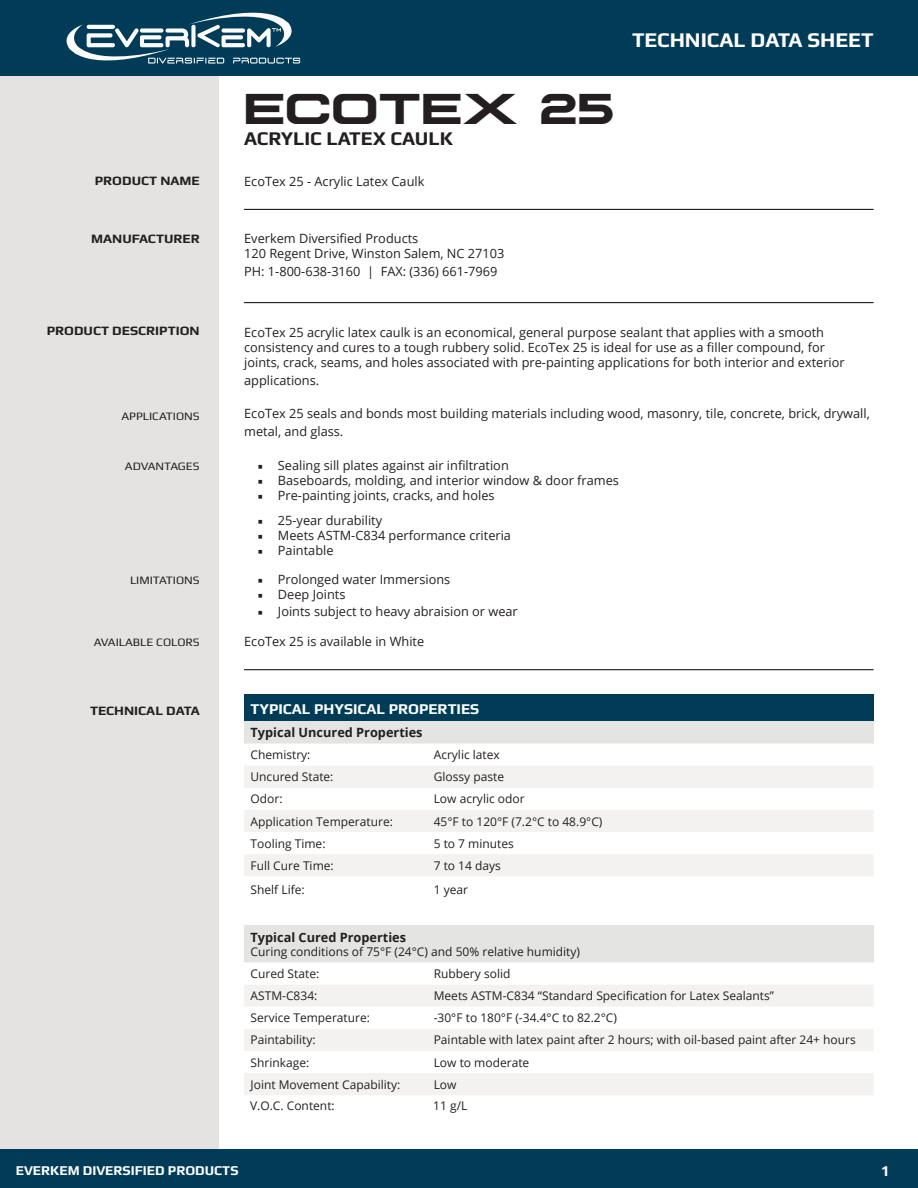
<style>
.page{position:relative;width:918px;height:1188px;background:#fff}
.page>*{position:absolute;margin:0;border:0;box-sizing:border-box;transform-origin:0 0}
.t1{font:700 45px "Plateia";color:#231f20}
.t2{font:700 21px "Play";color:#fff}
.t3{font:700 19.5px "Play";color:#231f20}
.t4{font:700 15px "Play";color:#fff}
.t5{font:700 13.5px "Play";color:#fff}
.t6{font:700 12.9px "Play";color:#231f20;scale:1.05 1}
.t7{font:12.75px/15.3px "Open Sans";color:#231f20}
.t8{font:700 12.75px "Open Sans";color:#231f20}
.t9{font:12px "Open Sans";color:#231f20}
.t10{font:11.4px "Play";color:#231f20;scale:1.05 1}
.s1{font-family:"Minion Pro"}
</style>
<div class="page">
<div style="left:0;top:50px;width:218px;height:1099px;background:#e5e3e2"></div>
<div style="left:0;top:0;width:918px;height:76px;background:#003c57"></div>
<svg style="left:66px;top:12px;width:234px;height:52px"></svg>
<div style="left:0;top:1149px;width:918px;height:39px;background:#003c57"></div>
<hr style="left:244px;top:209px;width:630px;height:1px;background:#000">
<hr style="left:244px;top:302px;width:630px;height:1px;background:#000">
<hr style="left:244px;top:669px;width:630px;height:1px;background:#000">
<div style="left:244px;top:694px;width:630px;height:27px;background:#003c57"></div>
<div style="left:244px;top:721px;width:630px;height:23px;background:#e4e4e2"></div>
<svg style="left:244px;top:766px;width:629px;height:329px;fill:#f4f2f1"></svg>
<svg style="left:244px;top:903px;width:629px;height:22px"></svg>
<div style="left:244px;top:925px;width:630px;height:37px;background:#e4e4e2"></div>
<svg style="left:244px;top:962px;width:630px;height:67px"></svg>
<p class="t6" style="left:95px;top:173px;width:101px">PRODUCT NAME</p>
<p class="t6" style="left:91px;top:231px;width:105px">MANUFACTURER</p>
<p class="t6" style="left:47px;top:323px;width:147px">PRODUCT DESCRIPTION</p>
<p class="t10" style="left:121px;top:410px;width:76px">APPLICATIONS</p>
<p class="t10" style="left:125px;top:460px;width:73px">ADVANTAGES</p>
<p class="t10" style="left:130px;top:573px;width:68px">LIMITATIONS</p>
<p class="t10" style="left:94px;top:635px;width:102px">AVAILABLE COLORS</p>
<p class="t1" style="left:244px;top:82px;width:372px">ECOTEX 25</p>
<p class="t3" style="left:244px;top:127px;width:210px">ACRYLIC LATEX CAULK</p>
<p class="t7" style="left:244px;top:173px;width:182px">EcoTex 25 - Acrylic Latex Caulk</p>
<p class="t7" style="left:244px;top:230px;width:262px">Everkem Diversified Products<br>120 Regent Drive, Winston Salem, NC 27103</p>
<p class="t7" style="left:244px;top:264px;width:255px">PH: 1-800-638-3160 | FAX: (336) 661-7969</p>
<p class="t2" style="left:632px;top:28px;width:243px">TECHNICAL DATA SHEET</p>
<p class="t7" style="left:244px;top:324px;width:602px">EcoTex 25 acrylic latex caulk is an economical, general purpose sealant that applies with a smooth consistency and cures to a tough rubbery solid. EcoTex 25 is ideal for use as a filler compound, for joints, crack, seams, and holes associated with pre-painting applications for both interior and exterior</p>
<p class="t7" style="left:244px;top:373px;width:77px">applications.</p>
<p class="t7" style="left:244px;top:405px;width:627px;line-height:18px">EcoTex 25 seals and bonds most building materials including wood, masonry, tile, concrete, brick, drywall, metal, and glass.</p>
<p class="t7" style="left:258px;top:457px;width:253px"><span class="s1">■</span> Sealing sill plates against air infiltration</p>
<p class="t7" style="left:258px;top:472px;width:363px"><span class="s1">■</span> Baseboards, molding, and interior window &amp; door frames</p>
<p class="t7" style="left:258px;top:488px;width:238px"><span class="s1">■</span> Pre-painting joints, cracks, and holes</p>
<p class="t7" style="left:258px;top:512px;width:126px"><span class="s1">■</span> 25-year durability</p>
<p class="t7" style="left:258px;top:527px;width:255px"><span class="s1">■</span> Meets ASTM-C834 performance criteria</p>
<p class="t7" style="left:258px;top:543px;width:77px"><span class="s1">■</span> Paintable</p>
<p class="t7" style="left:258px;top:571px;width:194px"><span class="s1">■</span> Prolonged water Immersions</p>
<p class="t7" style="left:258px;top:587px;width:89px"><span class="s1">■</span> Deep Joints</p>
<p class="t7" style="left:258px;top:603px;width:262px"><span class="s1">■</span> Joints subject to heavy abraision or wear</p>
<p class="t7" style="left:244px;top:633px;width:182px">EcoTex 25 is available in White</p>
<p class="t6" style="left:90px;top:703px;width:106px">TECHNICAL DATA</p>
<p class="t4" style="left:251px;top:700px;width:230px">TYPICAL PHYSICAL PROPERTIES</p>
<p class="t8" style="left:251px;top:723px;width:174px">Typical Uncured Properties</p>
<p class="t9" style="left:251px;top:747px;width:61px">Chemistry:</p>
<p class="t9" style="left:434px;top:747px;width:68px">Acrylic latex</p>
<p class="t9" style="left:251px;top:769px;width:84px">Uncured State:</p>
<p class="t9" style="left:434px;top:769px;width:72px">Glossy paste</p>
<p class="t9" style="left:251px;top:791px;width:34px">Odor:</p>
<p class="t9" style="left:434px;top:791px;width:92px">Low acrylic odor</p>
<p class="t9" style="left:251px;top:813px;width:144px">Application Temperature:</p>
<p class="t9" style="left:434px;top:813px;width:170px">45°F to 120°F (7.2°C to 48.9°C)</p>
<p class="t9" style="left:251px;top:835px;width:77px">Tooling Time:</p>
<p class="t9" style="left:434px;top:835px;width:82px">5 to 7 minutes</p>
<p class="t9" style="left:251px;top:857px;width:85px">Full Cure Time:</p>
<p class="t9" style="left:434px;top:857px;width:69px">7 to 14 days</p>
<p class="t9" style="left:251px;top:881px;width:56px">Shelf Life:</p>
<p class="t9" style="left:434px;top:881px;width:36px">1 year</p>
<p class="t8" style="left:251px;top:928px;width:157px">Typical Cured Properties</p>
<p class="t9" style="left:251px;top:943px;width:331px">Curing conditions of 75°F (24°C) and 50% relative humidity)</p>
<p class="t9" style="left:251px;top:965px;width:70px">Cured State:</p>
<p class="t9" style="left:434px;top:965px;width:78px">Rubbery solid</p>
<p class="t9" style="left:251px;top:988px;width:68px">ASTM-C834:</p>
<p class="t9" style="left:434px;top:988px;width:342px">Meets ASTM-C834 “Standard Specification for Latex Sealants”</p>
<p class="t9" style="left:251px;top:1010px;width:121px">Service Temperature:</p>
<p class="t9" style="left:434px;top:1010px;width:185px">-30°F to 180°F (-34.4°C to 82.2°C)</p>
<p class="t9" style="left:251px;top:1032px;width:67px">Paintability:</p>
<p class="t9" style="left:434px;top:1032px;width:424px">Paintable with latex paint after 2 hours; with oil-based paint after 24+ hours</p>
<p class="t9" style="left:251px;top:1054px;width:60px">Shrinkage:</p>
<p class="t9" style="left:434px;top:1054px;width:97px">Low to moderate</p>
<p class="t9" style="left:251px;top:1076px;width:151px">Joint Movement Capability:</p>
<p class="t9" style="left:434px;top:1076px;width:24px">Low</p>
<p class="t9" style="left:250px;top:1098px;width:86px">V.O.C. Content:</p>
<p class="t9" style="left:433px;top:1098px;width:36px">11 g/L</p>
<p class="t5" style="left:16px;top:1162px;width:224px">EVERKEM DIVERSIFIED PRODUCTS</p>
<p class="t4" style="left:881px;top:1162px;width:10px">1</p>
</div>
